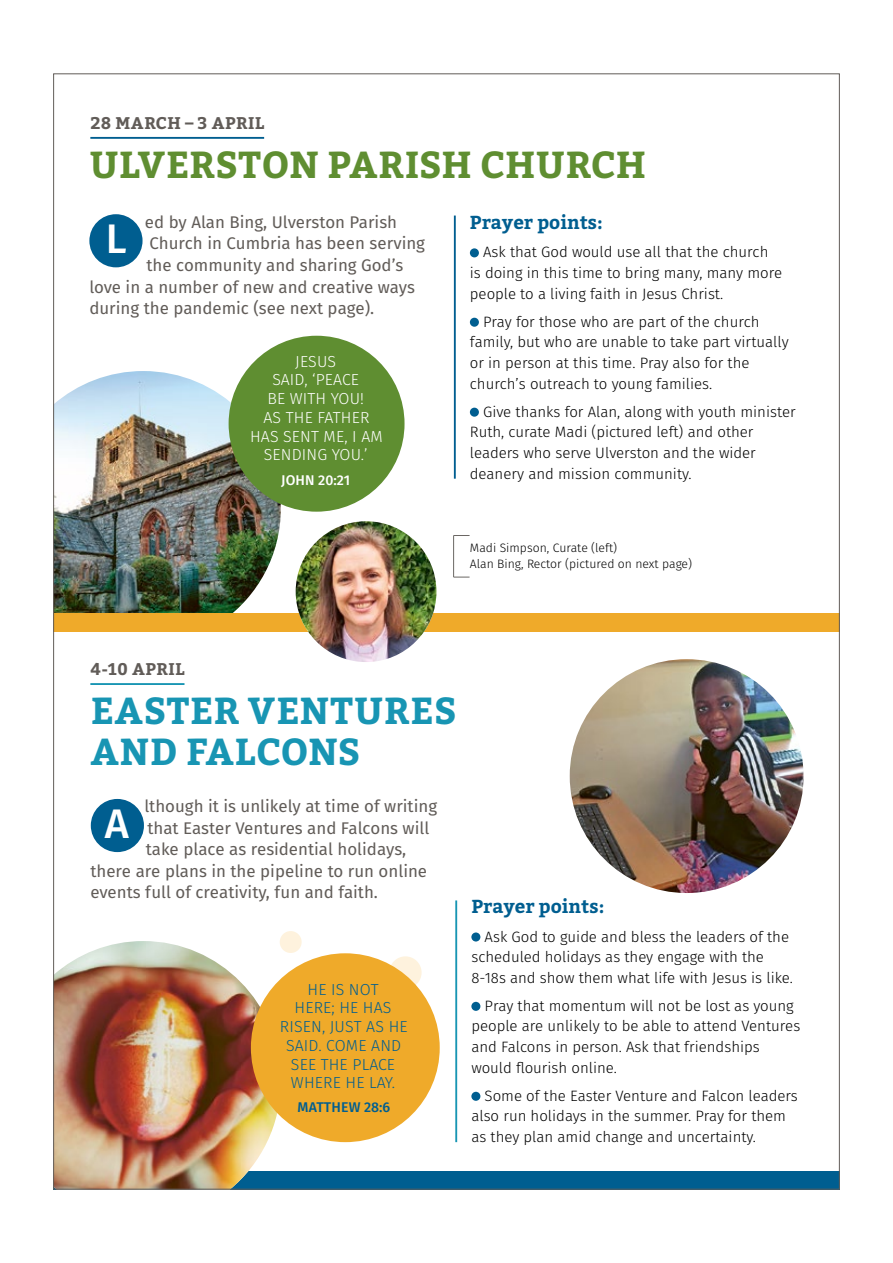
<style>
.page{position:relative;width:893px;height:1263px;background:#fff}
.page>*{position:absolute;margin:0;border:0;box-sizing:border-box;transform-origin:0 0}
.t1{font:500 41.25px "Fira Sans";color:#fff}
.t2{font:700 37.5px/41.2px "Bitter";letter-spacing:.015em;color:#1895b3}
.t3{font:700 37.5px "Bitter";letter-spacing:.015em;color:#5f8e31}
.t4{font:700 18.75px "Bitter";color:#005e90}
.t5{font:16.8px "Fira Sans";color:#615c58}
.t6{font:700 16.8px "Bitter";letter-spacing:.03em;color:#615c58}
.t7{font:300 15.9px/18.8px "Fira Sans";letter-spacing:.01em;color:#005e90;text-align:center}
.t8{font:300 15.9px/18.8px "Fira Sans";letter-spacing:.01em;color:#fff;text-align:center}
.t9{font:300 15px/20.7px "Fira Sans";color:#000}
.t10{font:500 14.1px "Fira Sans";letter-spacing:.01em;color:#005e90}
.t11{font:500 14.1px "Fira Sans";letter-spacing:.01em;color:#fff}
.t12{font:300 12.15px/15.9px "Fira Sans";color:#000}
</style>
<div class="page">
<img style="left:55px;top:371px;width:226px;height:242px">
<div style="left:53px;top:1171px;width:787px;height:18px;background:#005e90"></div>
<hr style="left:90px;top:137px;width:174px;height:2px;background:#005e90">
<hr style="left:454px;top:216px;width:2px;height:263px;background:#005e90">
<div style="left:89px;top:214px;width:54px;height:53px;background:#005e90;border-radius:50%"></div>
<div style="left:389px;top:956px;width:33px;height:33px;background:#fef2dd;border-radius:50%"></div>
<hr style="left:455px;top:900px;width:2px;height:242px;background:#1895b3">
<div style="left:280px;top:931px;width:22px;height:22px;background:#fef2dd;border-radius:50%"></div>
<div style="left:471px;top:932px;width:9px;height:9px;background:#005e90;border-radius:50%"></div>
<div style="left:471px;top:1002px;width:9px;height:9px;background:#005e90;border-radius:50%"></div>
<div style="left:471px;top:1092px;width:9px;height:9px;background:#005e90;border-radius:50%"></div>
<div style="left:91px;top:799px;width:53px;height:53px;background:#005e90;border-radius:50%"></div>
<div style="left:53px;top:613px;width:787px;height:18px;background:#efaa2a"></div>
<hr style="left:90px;top:683px;width:94px;height:2px;background:#1895b3">
<img style="left:55px;top:941px;width:226px;height:246px">
<div style="left:251px;top:953px;width:189px;height:189px;background:#efaa2a;border-radius:50%"></div>
<div style="left:470px;top:248px;width:9px;height:9px;background:#005e90;border-radius:50%"></div>
<div style="left:470px;top:318px;width:9px;height:9px;background:#005e90;border-radius:50%"></div>
<div style="left:470px;top:408px;width:9px;height:9px;background:#005e90;border-radius:50%"></div>
<div style="left:229px;top:336px;width:176px;height:176px;background:#5f8e31;border-radius:50%"></div>
<img style="left:570px;top:659px;width:234px;height:234px;border-radius:117px">
<hr style="left:453px;top:535px;width:1px;height:42px;background:#6b6764">
<svg style="left:454px;top:535px;width:16px;height:1px"></svg>
<svg style="left:454px;top:577px;width:16px;height:1px"></svg>
<img style="left:296px;top:521px;width:140px;height:141px;border-radius:70px">
<p class="t6" style="left:90px;top:113px;width:175px">28 MARCH – 3 APRIL</p>
<h2 class="t3" style="left:89px;top:142px;width:558px">ULVERSTON PARISH CHURCH</h2>
<p class="t5" style="left:145px;top:210px;width:254px">ed by Alan Bing, Ulverston Parish</p>
<p class="t5" style="left:149px;top:232px;width:277px">Church in Cumbria has been serving</p>
<p class="t5" style="left:146px;top:253px;width:259px">the community and sharing God’s</p>
<p class="t5" style="left:89px;top:275px;width:327px">love in a number of new and creative ways</p>
<p class="t5" style="left:89px;top:296px;width:286px">during the pandemic (see next page).</p>
<p class="t4" style="left:470px;top:211px;width:134px">Prayer points:</p>
<p class="t9" style="left:470px;top:242px;width:314px;text-indent:13px">Ask that God would use all that the church is doing in this time to bring many, many more people to a living faith in Jesus Christ.</p>
<p class="t9" style="left:470px;top:311px;width:320px;text-indent:13px">Pray for those who are part of the church family, but who are unable to take part virtually or in person at this time. Pray also for the church’s outreach to young families.</p>
<p class="t9" style="left:470px;top:401px;width:327px;text-indent:13px">Give thanks for Alan, along with youth minister Ruth, curate Madi (pictured left) and other leaders who serve Ulverston and the wider deanery and mission community.</p>
<h1 class="t1" style="left:106px;top:210px;width:22px">L</h1>
<p class="t8" style="left:250px;top:352px;width:134px">JESUS<br>SAID, ‘PEACE<br>BE WITH YOU!<br>AS THE FATHER<br>HAS SENT ME, I AM<br>SENDING YOU.’</p>
<p class="t11" style="left:281px;top:470px;width:71px">JOHN 20:21</p>
<p class="t12" style="left:470px;top:540px;width:224px">Madi Simpson, Curate (left)<br>Alan Bing, Rector (pictured on next page)</p>
<p class="t6" style="left:90px;top:659px;width:96px">4-10 APRIL</p>
<h2 class="t2" style="left:90px;top:691px;width:368px">EASTER VENTURES<br>AND FALCONS</h2>
<p class="t5" style="left:144px;top:794px;width:294px">lthough it is unlikely at time of writing</p>
<p class="t5" style="left:147px;top:816px;width:283px">that Easter Ventures and Falcons will</p>
<p class="t5" style="left:146px;top:838px;width:262px">take place as residential holidays,</p>
<p class="t5" style="left:90px;top:859px;width:338px">there are plans in the pipeline to run online</p>
<p class="t5" style="left:90px;top:881px;width:289px">events full of creativity, fun and faith.</p>
<h1 class="t1" style="left:105px;top:795px;width:26px">A</h1>
<p class="t7" style="left:280px;top:979px;width:129px">HE IS NOT<br>HERE; HE HAS<br>RISEN, JUST AS HE<br>SAID. COME AND<br>SEE THE PLACE<br>WHERE HE LAY.</p>
<p class="t10" style="left:297px;top:1097px;width:94px">MATTHEW 28:6</p>
<p class="t4" style="left:471px;top:895px;width:134px">Prayer points:</p>
<p class="t9" style="left:471px;top:926px;width:323px;text-indent:13px">Ask God to guide and bless the leaders of the scheduled holidays as they engage with the<br>8-18s and show them what life with Jesus is like.</p>
<p class="t9" style="left:471px;top:995px;width:330px;text-indent:13px">Pray that momentum will not be lost as young people are unlikely to be able to attend Ventures and Falcons in person. Ask that friendships would flourish online.</p>
<p class="t9" style="left:471px;top:1085px;width:328px;text-indent:13px">Some of the Easter Venture and Falcon leaders also run holidays in the summer. Pray for them as they plan amid change and uncertainty.</p>
</div>
